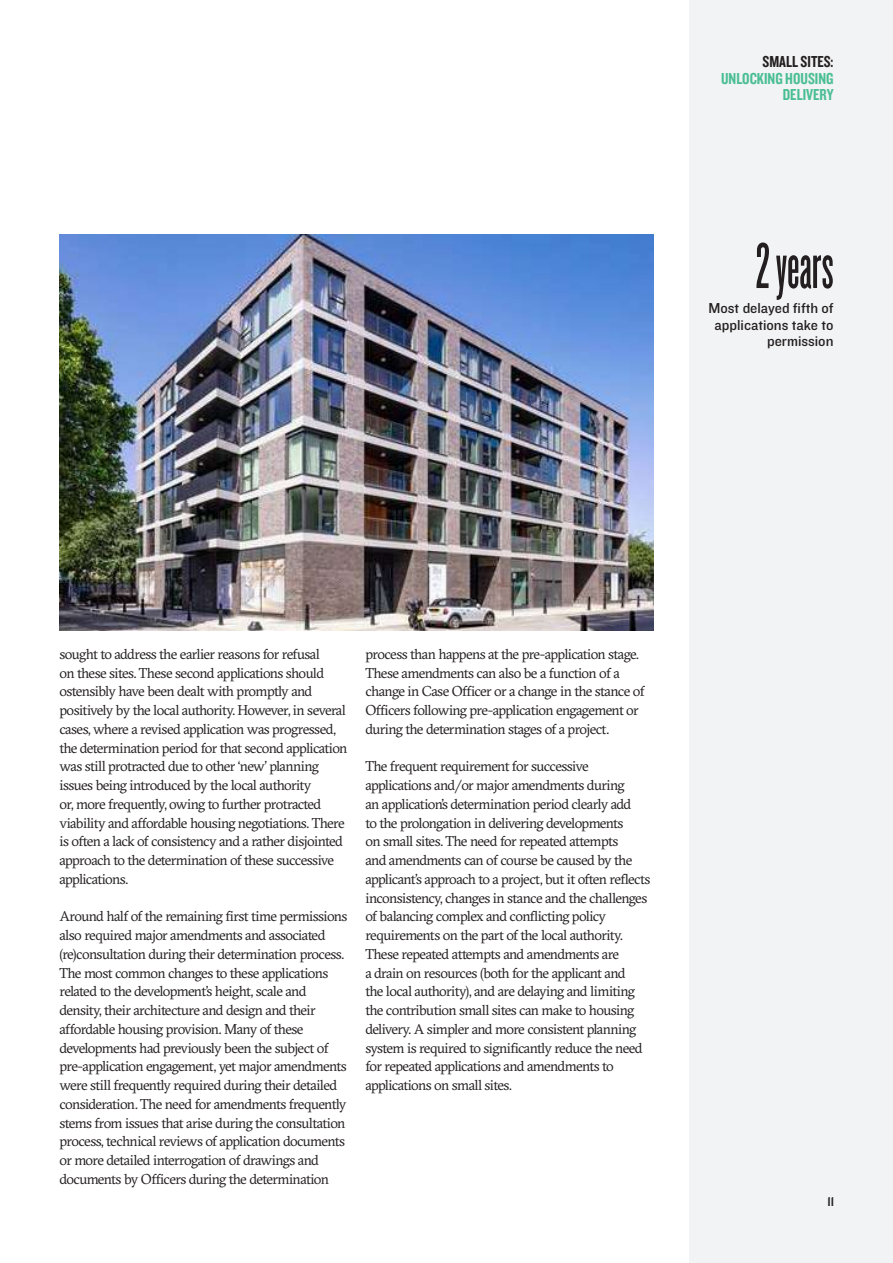
<style>
.page{position:relative;width:893px;height:1263px;background:#fff}
.page>*{position:absolute;margin:0;border:0;box-sizing:border-box;transform-origin:0 0}
.t1{font:67.5px "Knockout 46 Flyweight";letter-spacing:-.005em;color:#231f20}
.t2{font:16.5px/16.5px "Knockout 49 Liteweight";color:#4abe94;text-align:right}
.t3{font:16.5px "Knockout 49 Liteweight";color:#231f20}
.t4{font:15px/16.5px "Knockout 31 Junior Middlewt";color:#231f20;text-align:right}
.t5{font:14.25px/18.8px "GT Sectra";letter-spacing:-.045em;color:#231f20}
.t6{font:13.5px "Knockout 49 Liteweight";color:#231f20}
</style>
<div class="page">
<div style="left:689px;top:0;width:204px;height:1263px;background:#f2f3f4"></div>
<img style="left:59px;top:235px;width:595px;height:395px">
<p class="t3" style="left:762px;top:51px;width:73px">SMALL SITES:</p>
<p class="t2" style="left:721px;top:69px;width:114px">UNLOCKING HOUSING<br>DELIVERY</p>
<h1 class="t1" style="left:756px;top:228px;width:79px">2 years</h1>
<p class="t4" style="left:708px;top:299px;width:126px">Most delayed fifth of applications take to permission</p>
<p class="t5" style="left:59px;top:644px;width:290px">sought to address the earlier reasons for refusal<br>on these sites. These second applications should ostensibly have been dealt with promptly and positively by the local authority. However, in several cases, where a revised application was progressed, the determination period for that second application was still protracted due to other ‘new’ planning issues being introduced by the local authority<br>or, more frequently, owing to further protracted viability and affordable housing negotiations. There is often a lack of consistency and a rather disjointed approach to the determination of these successive applications.</p>
<p class="t5" style="left:59px;top:907px;width:290px">Around half of the remaining first time permissions also required major amendments and associated (re)consultation during their determination process.<br>The most common changes to these applications related to the development’s height, scale and density, their architecture and design and their affordable housing provision. Many of these developments had previously been the subject of pre-application engagement, yet major amendments were still frequently required during their detailed consideration. The need for amendments frequently stems from issues that arise during the consultation process, technical reviews of application documents or more detailed interrogation of drawings and documents by Officers during the determination</p>
<p class="t5" style="left:365px;top:644px;width:281px">process than happens at the pre-application stage.<br>These amendments can also be a function of a change in Case Officer or a change in the stance of Officers following pre-application engagement or during the determination stages of a project.</p>
<p class="t5" style="left:365px;top:757px;width:286px">The frequent requirement for successive applications and/or major amendments during<br>an application’s determination period clearly add<br>to the prolongation in delivering developments<br>on small sites. The need for repeated attempts<br>and amendments can of course be caused by the applicant’s approach to a project, but it often reflects inconsistency, changes in stance and the challenges of balancing complex and conflicting policy requirements on the part of the local authority.<br>These repeated attempts and amendments are<br>a drain on resources (both for the applicant and<br>the local authority), and are delaying and limiting the contribution small sites can make to housing delivery. A simpler and more consistent planning system is required to significantly reduce the need for repeated applications and amendments to applications on small sites.</p>
<p class="t6" style="left:827px;top:1193px;width:8px">11</p>
</div>
